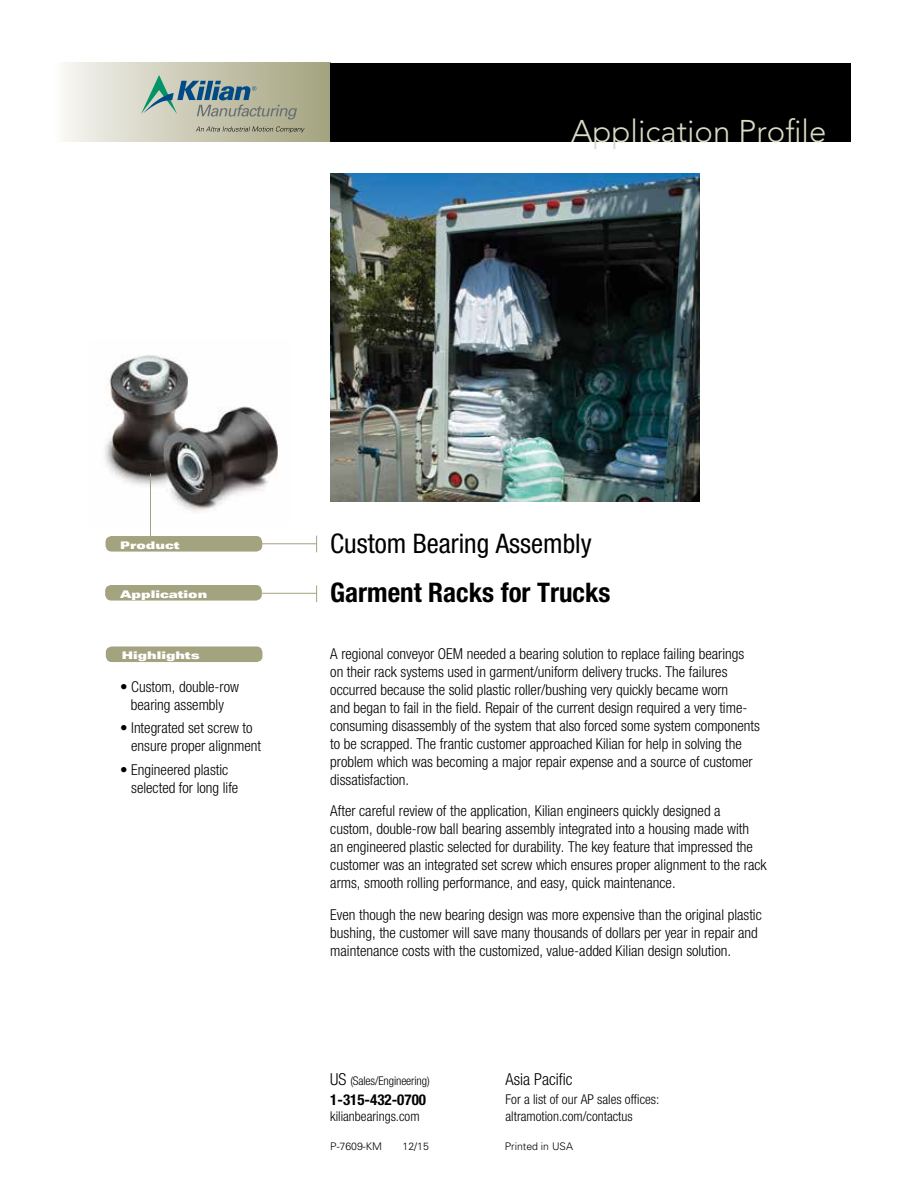
<style>
.page{position:relative;width:918px;height:1188px;background:#fff}
.page>*{position:absolute;margin:0;border:0;box-sizing:border-box;transform-origin:0 0}
.t1{font:300 31.2px "Avenir LT Std";color:#dadbc6}
.t2{font:condensed 27px "Helvetica Neue LT Std";color:#000}
.t3{font:700 condensed 27px "Helvetica Neue LT Std";color:#000}
.t4{font:300 condensed 16.5px "Helvetica Neue LT Std";color:#000}
.t5{font:300 condensed 15px/18px "Helvetica Neue LT Std";color:#000}
.t6{font:700 condensed 15px "Helvetica Neue LT Std";color:#000}
.t7{font:300 condensed 13.5px/16.5px "Helvetica Neue LT Std";color:#000}
.t8{font:300 condensed 12px "Helvetica Neue LT Std";letter-spacing:-.01em;color:#000}
.t9{font:10.5px "Univers LT Std X Black Ex";color:#fff}
.t10{font:300 10.5px "Univers LT Std";color:#000}
.s1{font-size:16.5px}
</style>
<div class="page">
<img style="left:105px;top:355px;width:173px;height:157px">
<div style="left:105px;top:585px;width:157px;height:16px;background:#a4a380;border-radius:6px"></div>
<div style="left:106px;top:536px;width:156px;height:16px;background:#a4a380;border-radius:6px"></div>
<hr style="left:239px;top:543px;width:78px;height:1px;background:#a4a380">
<svg style="left:316px;top:536px;width:1px;height:16px"></svg>
<svg style="left:316px;top:585px;width:1px;height:17px"></svg>
<hr style="left:239px;top:593px;width:78px;height:1px;background:#a4a380">
<img style="left:331px;top:174px;width:369px;height:327px">
<div style="left:106px;top:646px;width:157px;height:16px;background:#a4a380;border-radius:6px"></div>
<div style="left:54px;top:63px;width:276px;height:79px;background:linear-gradient(to right,#f8f7f4,#a3a17d)"></div>
<div style="left:330px;top:63px;width:520px;height:79px;background:#000"></div>
<svg style="left:196px;top:126px;width:109px;height:7px"></svg>
<svg style="left:141px;top:75px;width:156px;height:44px"></svg>
<hr style="left:150px;top:474px;width:1px;height:62px;background:#a4a380">
<h1 class="t1" style="left:571px;top:113px;width:257px">Application Profile</h1>
<p class="t9" style="left:120px;top:539px;width:61px">Product</p>
<p class="t9" style="left:120px;top:588px;width:89px">Application</p>
<p class="t9" style="left:122px;top:649px;width:80px">Highlights</p>
<p class="t5" style="left:120px;top:678px;width:120px;text-align:center">• Custom, double-row bearing assembly</p>
<p class="t5" style="left:131px;top:719px;width:131px;text-indent:-11px">• Integrated set screw to ensure proper alignment</p>
<p class="t5" style="left:131px;top:760px;width:109px;text-indent:-11px">• Engineered plastic selected for long life</p>
<h2 class="t2" style="left:330px;top:528px;width:263px">Custom Bearing Assembly</h2>
<h2 class="t3" style="left:330px;top:576px;width:282px">Garment Racks for Trucks</h2>
<p class="t5" style="left:330px;top:644px;width:431px">A regional conveyor OEM needed a bearing solution to replace failing bearings on their rack systems used in garment/uniform delivery trucks. The failures occurred because the solid plastic roller/bushing very quickly became worn<br>and began to fail in the field. Repair of the current design required a very time&shy;consuming disassembly of the system that also forced some system components to be scrapped. The frantic customer approached Kilian for help in solving the problem which was becoming a major repair expense and a source of customer dissatisfaction.</p>
<p class="t5" style="left:330px;top:802px;width:438px">After careful review of the application, Kilian engineers quickly designed a custom, double-row ball bearing assembly integrated into a housing made with<br>an engineered plastic selected for durability. The key feature that impressed the customer was an integrated set screw which ensures proper alignment to the rack arms, smooth rolling performance, and easy, quick maintenance.</p>
<p class="t5" style="left:330px;top:905px;width:433px">Even though the new bearing design was more expensive than the original plastic bushing, the customer will save many thousands of dollars per year in repair and maintenance costs with the customized, value-added Kilian design solution.</p>
<p class="t8" style="left:330px;top:1074px;width:101px"><span class="s1">US</span> (Sales/Engineering)</p>
<p class="t6" style="left:330px;top:1090px;width:97px">1-315-432-0700</p>
<p class="t7" style="left:330px;top:1108px;width:91px">kilianbearings.com</p>
<p class="t4" style="left:506px;top:1069px;width:69px">Asia Pacific</p>
<p class="t7" style="left:506px;top:1091px;width:155px">For a list of our AP sales offices: altramotion.com/contactus</p>
<p class="t10" style="left:330px;top:1140px;width:53px">P-7609-KM</p>
<p class="t10" style="left:403px;top:1140px;width:28px">12/15</p>
<p class="t10" style="left:505px;top:1140px;width:70px">Printed in USA</p>
</div>
